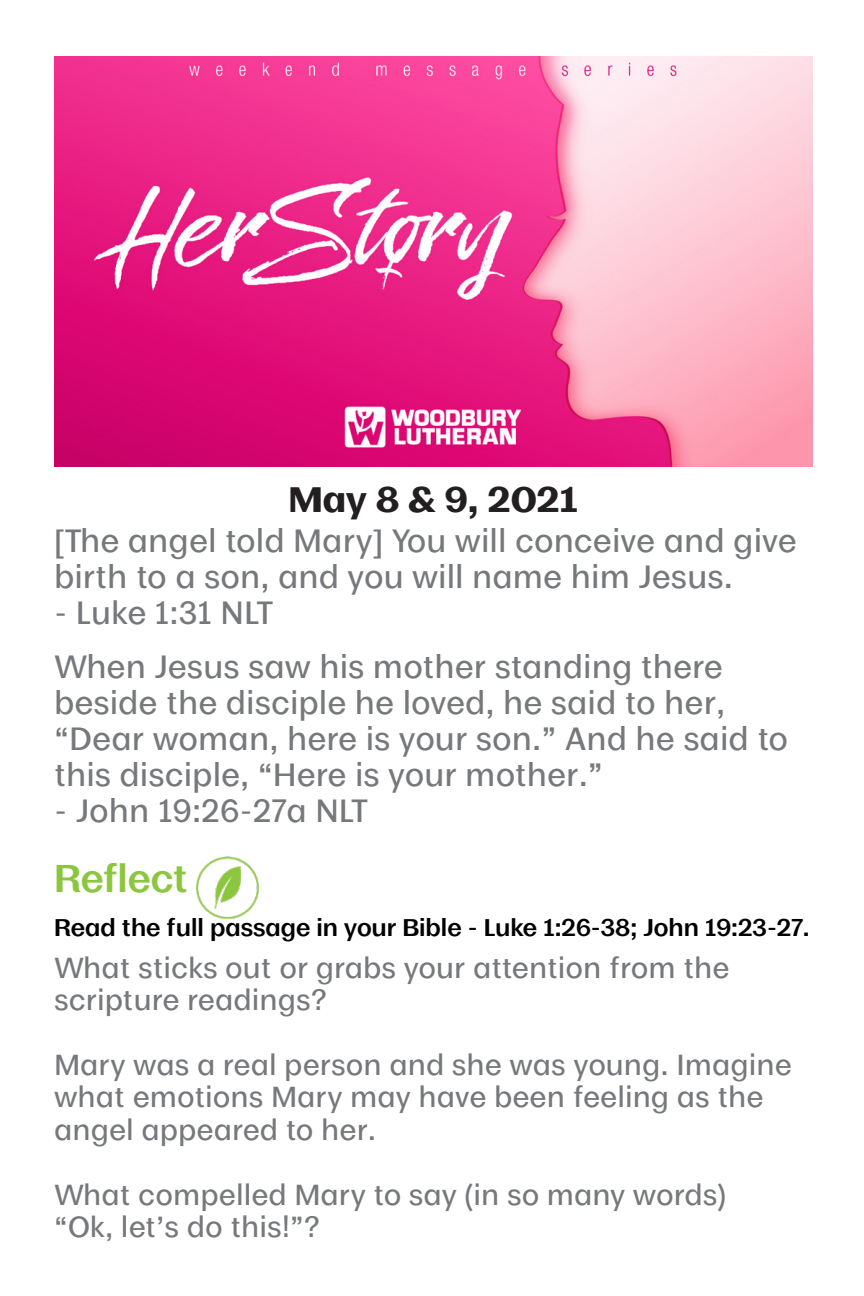
<style>
.page{position:relative;width:864px;height:1296px;background:#fff}
.page>*{position:absolute;margin:0;border:0;box-sizing:border-box;transform-origin:0 0}
.t1{font:600 36px "Moriston";letter-spacing:-.005em;color:#8cc63f}
.t2{font:700 33px "Moriston";color:#231f20}
.t3{font:500 30px/36px "Moriston";color:#76787b}
.t4{font:500 27px/32.4px "Moriston";color:#76787b}
.t5{font:600 22.5px "Moriston";color:#000}
</style>
<div class="page">
<img style="left:196px;top:856px;width:63px;height:63px">
<img style="left:54px;top:56px;width:758px;height:411px">
<p class="t2" style="left:288px;top:474px;width:291px">May 8 &amp; 9, 2021</p>
<p class="t3" style="left:54px;top:521px;width:744px">[The angel told Mary] You will conceive and give birth to a son, and you will name him Jesus.</p>
<p class="t3" style="left:54px;top:593px;width:221px">- Luke 1:31 NLT</p>
<p class="t3" style="left:54px;top:647px;width:736px">When Jesus saw his mother standing there beside the disciple he loved, he said to her, “Dear woman, here is your son.” And he said to this disciple, “Here is your mother.”</p>
<p class="t3" style="left:54px;top:791px;width:316px">- John 19:26-27a NLT</p>
<p class="t1" style="left:54px;top:849px;width:135px">Reflect</p>
<p class="t5" style="left:54px;top:910px;width:757px">Read the full passage in your Bible - Luke 1:26-38; John 19:23-27.</p>
<p class="t4" style="left:54px;top:950px;width:677px">What sticks out or grabs your attention from the scripture readings?</p>
<p class="t4" style="left:54px;top:1047px;width:739px">Mary was a real person and she was young. Imagine what emotions Mary may have been feeling as the angel appeared to her.</p>
<p class="t4" style="left:54px;top:1177px;width:673px">What compelled Mary to say (in so many words) “Ok, let’s do this!”?</p>
</div>
